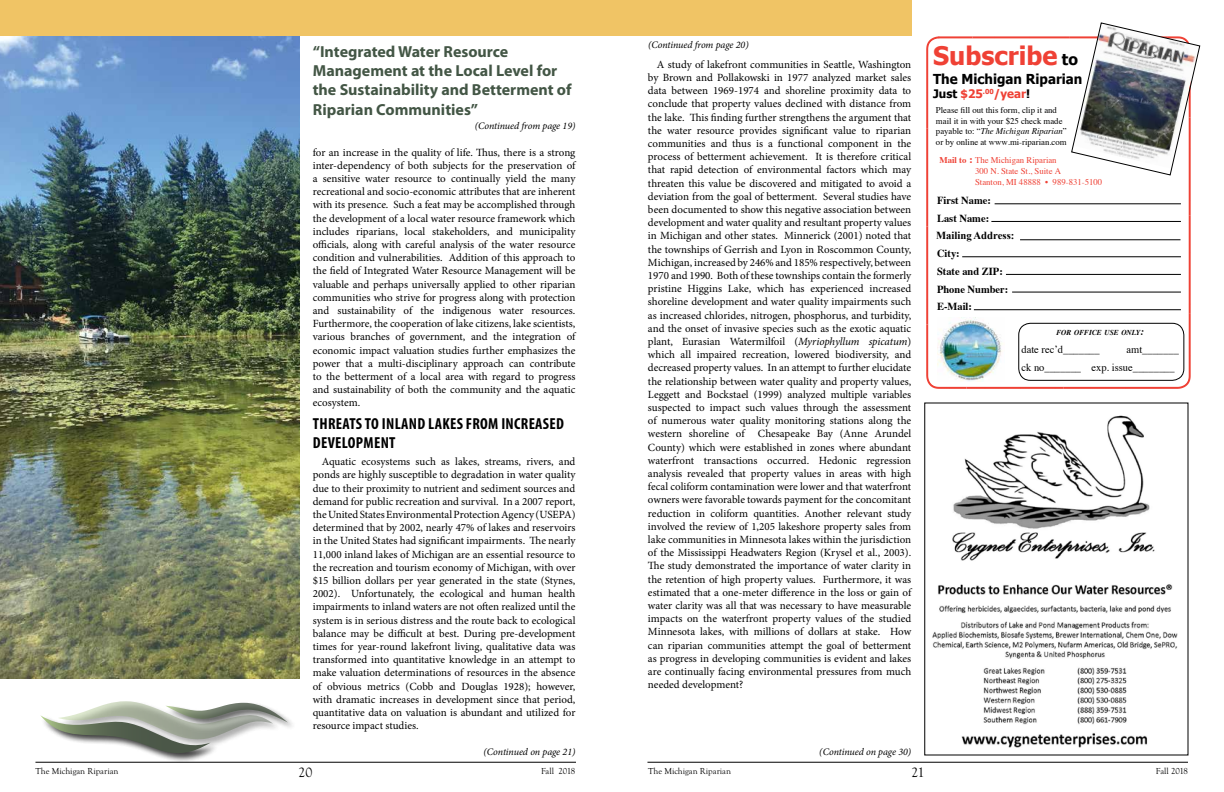
<style>
.page{position:relative;width:1224px;height:792px;background:#fff}
.page>*{position:absolute;margin:0;border:0;box-sizing:border-box;transform-origin:0 0}
.t1{font:700 25.5px "Tahoma";color:#ef4135}
.t2{font:700 16px/19.2px "Myriad Pro";color:#435645}
.t3{font:700 condensed 16px/19.2px "Myriad Pro";letter-spacing:.02em;color:#000}
.t4{font:14px "Goudy Old Sty T";color:#000}
.t5{font:700 13.7px "Tahoma";color:#000}
.t6{font:700 11.8px "Tahoma";color:#ef4135}
.t7{font:11px/13.2px "Minion Pro";color:#000;text-align:justify}
.t8{font:700 10.8px/17.6px "Times";color:#000}
.t9{font:10.8px/17.6px "Times";color:#000}
.t10{font:700 10.8px "Times New Roman";color:#000}
.t11{font:italic 10px "Minion Pro";letter-spacing:-.01em;color:#000}
.t12{font:9px "Goudy Old Sty T";color:#000}
.t13{font:8.8px/10.6px "Times";color:#000}
.t14{font:8.8px/10.6px "Times";color:#ef4135}
.t15{font:italic 700 7.6px "Times";color:#000}
.s1{font-style:italic}
.s2{font-size:15.7px;color:#000}
.s3{color:#000}
.s4{font-style:inherit}
.s5{font-weight:700}
.s6{font-family:"Tahoma";font-weight:700}
.s7{font-size:10.8px}
</style>
<div class="page">
<img style="left:0;top:36px;width:299px;height:642px">
<hr style="left:35px;top:762px;width:541px;height:1px;background:#000">
<hr style="left:647px;top:762px;width:541px;height:1px;background:#000">
<img style="left:932px;top:415px;width:246px;height:333px">
<svg style="left:926px;top:22px;width:274px;height:367px"></svg>
<svg style="left:961px;top:203px;width:224px;height:178px"></svg>
<div style="left:936px;top:231px;width:247px;height:17px;background:#fff"></div>
<hr style="left:1020px;top:239px;width:161px;height:1px;background:#000">
<img style="left:938px;top:317px;width:66px;height:65px">
<div style="left:0;top:0;width:911px;height:36px;background:#f0c465"></div>
<div style="left:40px;top:700px;width:256px;height:63px;background:#000;opacity:.75"></div>
<svg style="left:40px;top:701px;width:248px;height:62px"></svg>
<h2 class="t2" style="left:313px;top:41px;width:260px">“Integrated Water Resource<br>Management at the Local Level for the Sustainability and Betterment of<br>Riparian Communities”</h2>
<p class="t11" style="left:475px;top:119px;width:102px">(Continued from page 19)</p>
<p class="t7" style="left:313px;top:145px;width:264px">for an increase in the quality of life. Thus, there is a strong inter-dependency of both subjects for the preservation of a sensitive water resource to continually yield the many recreational and socio-economic attributes that are inherent with its presence. Such a feat may be accomplished through the development of a local water resource framework which includes riparians, local stakeholders, and municipality officials, along with careful analysis of the water resource condition and vulnerabilities. Addition of this approach to the field of Integrated Water Resource Management will be valuable and perhaps universally applied to other riparian communities who strive for progress along with protection and sustainability of the indigenous water resources.<br>Furthermore, the cooperation of lake citizens, lake scientists, various branches of government, and the integration of economic impact valuation studies further emphasizes the power that a multi-disciplinary approach can contribute to the betterment of a local area with regard to progress and sustainability of both the community and the aquatic ecosystem.</p>
<h2 class="t3" style="left:313px;top:414px;width:253px">THREATS TO INLAND LAKES FROM INCREASED<br>DEVELOPMENT</h2>
<p class="t7" style="left:313px;top:455px;width:264px;text-indent:9px">Aquatic ecosystems such as lakes, streams, rivers, and ponds are highly susceptible to degradation in water quality due to their proximity to nutrient and sediment sources and demand for public recreation and survival. In a 2007 report, the United States Environmental Protection Agency (USEPA) determined that by 2002, nearly 47% of lakes and reservoirs in the United States had significant impairments. The nearly 11,000 inland lakes of Michigan are an essential resource to the recreation and tourism economy of Michigan, with over $15 billion dollars per year generated in the state (Stynes, 2002). Unfortunately, the ecological and human health impairments to inland waters are not often realized until the system is in serious distress and the route back to ecological balance may be difficult at best. During pre-development times for year-round lakefront living, qualitative data was transformed into quantitative knowledge in an attempt to make valuation determinations of resources in the absence of obvious metrics (Cobb and Douglas 1928); however, with dramatic increases in development since that period, quantitative data on valuation is abundant and utilized for resource impact studies.</p>
<p class="t11" style="left:648px;top:38px;width:102px">(Continued from page 20)</p>
<p class="t7" style="left:648px;top:58px;width:265px;text-indent:9px">A study of lakefront communities in Seattle, Washington by Brown and Pollakowski in 1977 analyzed market sales data between 1969-1974 and shoreline proximity data to conclude that property values declined with distance from the lake. This finding further strengthens the argument that the water resource provides significant value to riparian communities and thus is a functional component in the process of betterment achievement. It is therefore critical that rapid detection of environmental factors which may threaten this value be discovered and mitigated to avoid a deviation from the goal of betterment. Several studies have been documented to show this negative association between development and water quality and resultant property values in Michigan and other states. Minnerick (2001) noted that the townships of Gerrish and Lyon in Roscommon County, Michigan, increased by 246% and 185% respectively, between 1970 and 1990. Both of these townships contain the formerly pristine Higgins Lake, which has experienced increased shoreline development and water quality impairments such as increased chlorides, nitrogen, phosphorus, and turbidity, and the onset of invasive species such as the exotic aquatic plant, Eurasian Watermilfoil (<span class="s1">Myriophyllum spicatum</span>) which all impaired recreation, lowered biodiversity, and decreased property values. In an attempt to further elucidate the relationship between water quality and property values, Leggett and Bockstael (1999) analyzed multiple variables suspected to impact such values through the assessment of numerous water quality monitoring stations along the western shoreline of Chesapeake Bay (Anne Arundel County) which were established in zones where abundant waterfront transactions occurred. Hedonic regression analysis revealed that property values in areas with high fecal coliform contamination were lower and that waterfront owners were favorable towards payment for the concomitant reduction in coliform quantities. Another relevant study involved the review of 1,205 lakeshore property sales from lake communities in Minnesota lakes within the jurisdiction of the Mississippi Headwaters Region (Krysel et al., 2003).<br>The study demonstrated the importance of water clarity in the retention of high property values. Furthermore, it was estimated that a one-meter difference in the loss or gain of water clarity was all that was necessary to have measurable impacts on the waterfront property values of the studied Minnesota lakes, with millions of dollars at stake. How can riparian communities attempt the goal of betterment as progress in developing communities is evident and lakes are continually facing environmental pressures from much needed development?</p>
<p class="t11" style="left:484px;top:745px;width:93px">(Continued on page 21)</p>
<p class="t11" style="left:819px;top:745px;width:93px">(Continued on page 30)</p>
<h1 class="t1" style="left:933px;top:38px;width:146px">Subscribe <span class="s2">to</span></h1>
<p class="t5" style="left:933px;top:69px;width:151px">The Michigan Riparian</p>
<p class="t6" style="left:933px;top:85px;width:99px"><span class="s3">Just</span> $25<sup>.00</sup>/year<span class="s3">!</span></p>
<p class="t13" style="left:936px;top:104px;width:132px">Please fill out this form, clip it and mail it in with your $25 check made payabl<span class="s4">e</span> to: “<span class="s1">The Michigan Riparian</span>” or by online at www.mi-riparian.com</p>
<p class="t14" style="left:975px;top:154px;width:129px;text-indent:-35px"><span class="s5">Mail to</span> <span class="s6">:</span> The Michigan Riparian<br>300 N. State St., Suite A<br>Stanton, MI 48888 • 989-831-5100</p>
<p class="t8" style="left:937px;top:191px;width:55px">First Name:<br>Last Name:</p>
<p class="t8" style="left:937px;top:244px;width:73px">City:<br>State and ZIP:<br>Phone Number:<br>E-Mail:</p>
<p class="t15" style="left:1056px;top:326px;width:89px">FOR OFFICE USE ONLY<span class="s7">:</span></p>
<p class="t9" style="left:1022px;top:340px;width:80px">date rec’d_______</p>
<p class="t10" style="left:936px;top:228px;width:80px">Mailing Address:</p>
<p class="t9" style="left:1022px;top:340px;width:159px;text-indent:105px">amt_______ ck no_______ exp. issue________</p>
<p class="t12" style="left:35px;top:766px;width:85px">The Michigan Riparian</p>
<p class="t12" style="left:541px;top:766px;width:36px">Fall 2018</p>
<p class="t12" style="left:648px;top:766px;width:85px">The Michigan Riparian</p>
<p class="t12" style="left:1156px;top:766px;width:34px">Fall 2018</p>
<p class="t4" style="left:298px;top:765px;width:15px">20</p>
<p class="t4" style="left:912px;top:765px;width:14px">21</p>
</div>
